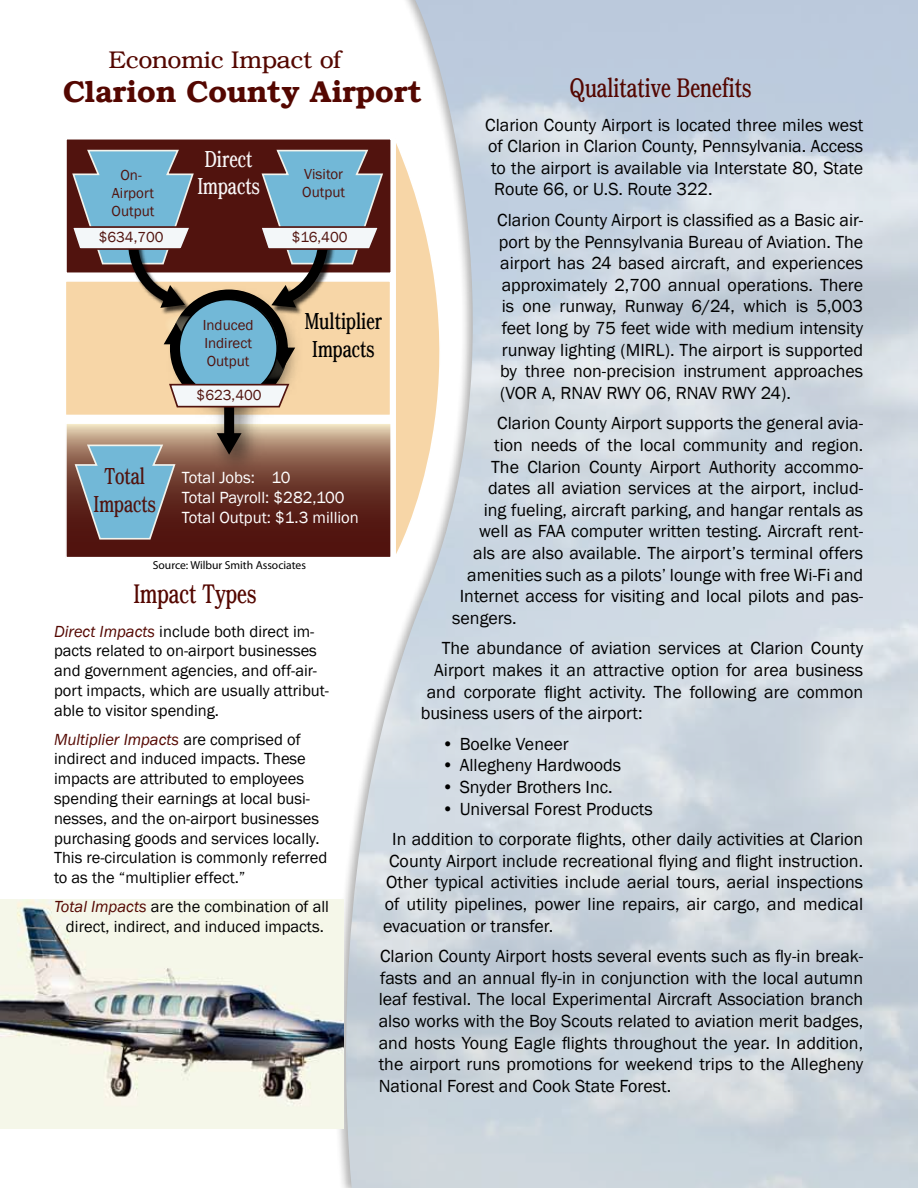
<style>
.page{position:relative;width:918px;height:1188px;background:#fff}
.page>*{position:absolute;margin:0;border:0;box-sizing:border-box;transform-origin:0 0}
.t1{font:600 30px "Brussels";color:#540701}
.t2{font:300 condensed 27px "Brussels";color:#540701}
.t3{font:300 24px "Brussels";color:#540701}
.t4{font:300 condensed 23.25px/27.9px "Brussels";color:#000;text-align:center}
.t5{font:300 condensed 23.25px/27.9px "Brussels";color:#f8f5f6;text-align:center}
.t6{font:300 condensed 23.25px/27.9px "Brussels";color:#51130e;text-align:center}
.t7{font:18px/21.6px "Franklin Gothic";color:#000;text-align:justify}
.t8{font:16.65px/20px "Franklin Gothic";color:#fff}
.t9{font:16.5px/19.8px "Franklin Gothic";color:#000}
.t10{font:15px/18px "Franklin Gothic";color:#51130e;text-align:center}
.t11{font:11.55px "Myriad Pro";color:#000}
.s1{font-style:italic;color:#540701}
</style>
<div class="page">
<img style="left:0;top:899px;width:344px;height:229px">
<div style="left:66px;top:139px;width:325px;height:134px;background:#51130e"></div>
<div style="left:65px;top:138px;width:327px;height:136px;border:2px solid #fff"></div>
<div style="left:65px;top:281px;width:326px;height:135px;background:#f7d6a7"></div>
<div style="left:64px;top:280px;width:327px;height:136px;border:2px solid #fff"></div>
<svg style="left:68px;top:425px;width:321px;height:131px;background:#744134"></svg>
<div style="left:65px;top:422px;width:327px;height:137px;border:2px solid #fff"></div>
<svg style="left:396px;top:143px;width:45px;height:416px"></svg>
<svg style="left:74px;top:444px;width:103px;height:96px;background:#7796a6"></svg>
<img style="left:198px;top:430px;width:75px;height:56px">
<div style="left:224px;top:382px;width:10px;height:55px;background:#000"></div>
<svg style="left:217px;top:433px;width:25px;height:22px"></svg>
<img style="left:160px;top:408px;width:150px;height:22px">
<svg style="left:70px;top:149px;width:314px;height:259px"></svg>
<h3 class="t3" style="left:109px;top:45px;width:234px">Economic Impact of</h3>
<h1 class="t1" style="left:63px;top:73px;width:360px">Clarion County Airport</h1>
<h2 class="t2" style="left:570px;top:72px;width:183px">Qualitative Benefits</h2>
<p class="t7" style="left:485px;top:114px;width:380px">Clarion County Airport is located three miles west</p>
<p class="t7" style="left:488px;top:136px;width:376px">of Clarion in Clarion County, Pennsylvania. Access</p>
<p class="t7" style="left:491px;top:157px;width:373px">to the airport is available via Interstate 80, State</p>
<p class="t7" style="left:494px;top:179px;width:220px">Route 66, or U.S. Route 322.</p>
<p class="t7" style="left:497px;top:210px;width:368px">Clarion County Airport is classified as a Basic air&shy;port by the Pennsylvania Bureau of Aviation. The airport has 24 based aircraft, and experiences approximately 2,700 annual operations. There is one runway, Runway 6/24, which is 5,003 feet long by 75 feet wide with medium intensity runway lighting (MIRL). The airport is supported by three non-precision instrument approaches (VOR A, RNAV RWY 06, RNAV RWY 24).</p>
<p class="t7" style="left:497px;top:413px;width:367px">Clarion County Airport supports the general avia-</p>
<p class="t7" style="left:494px;top:435px;width:371px">tion needs of the local community and region.</p>
<p class="t7" style="left:491px;top:456px;width:374px">The Clarion County Airport Authority accommo-</p>
<p class="t7" style="left:488px;top:478px;width:376px">dates all aviation services at the airport, includ-</p>
<p class="t7" style="left:484px;top:499px;width:381px">ing fueling, aircraft parking, and hangar rentals as</p>
<p class="t7" style="left:479px;top:521px;width:385px">well as FAA computer written testing. Aircraft rent-</p>
<p class="t7" style="left:473px;top:543px;width:391px">als are also available. The airport’s terminal offers</p>
<p class="t7" style="left:467px;top:564px;width:397px">amenities such as a pilots’ lounge with free Wi-Fi and</p>
<p class="t7" style="left:460px;top:586px;width:405px">Internet access for visiting and local pilots and pas-</p>
<p class="t7" style="left:452px;top:607px;width:66px">sengers.</p>
<p class="t7" style="left:442px;top:638px;width:423px">The abundance of aviation services at Clarion County</p>
<p class="t7" style="left:434px;top:660px;width:431px">Airport makes it an attractive option for area business</p>
<p class="t7" style="left:427px;top:681px;width:438px">and corporate flight activity. The following are common</p>
<p class="t7" style="left:421px;top:703px;width:223px">business users of the airport:</p>
<p class="t7" style="left:442px;top:733px;width:129px">• Boelke Veneer</p>
<p class="t7" style="left:442px;top:755px;width:181px">• Allegheny Hardwoods</p>
<p class="t7" style="left:442px;top:777px;width:172px">• Snyder Brothers Inc.</p>
<p class="t7" style="left:392px;top:794px;width:473px;line-height:30.6px;text-indent:50px">• Universal Forest Products<br>In addition to corporate flights, other daily activities at Clarion</p>
<p class="t7" style="left:383px;top:850px;width:482px;text-indent:6px">County Airport include recreational flying and flight instruction.<br>Other typical activities include aerial tours, aerial inspections of utility pipelines, power line repairs, air cargo, and medical evacuation or transfer.</p>
<p class="t7" style="left:379px;top:946px;width:486px">Clarion County Airport hosts several events such as fly-in break&shy;fasts and an annual fly-in in conjunction with the local autumn leaf festival. The local Experimental Aircraft Association branch also works with the Boy Scouts related to aviation merit badges, and hosts Young Eagle flights throughout the year. In addition, the airport runs promotions for weekend trips to the Allegheny National Forest and Cook State Forest.</p>
<p class="t5" style="left:197px;top:144px;width:64px">Direct<br>Impacts</p>
<p class="t10" style="left:112px;top:166px;width:44px">On-<br>Airport<br>Output</p>
<p class="t10" style="left:302px;top:166px;width:44px;text-align:left">Visitor<br>Output</p>
<p class="t10" style="left:99px;top:229px;width:67px">$634,700</p>
<p class="t10" style="left:292px;top:229px;width:57px">$16,400</p>
<p class="t4" style="left:305px;top:307px;width:79px">Multiplier<br>Impacts</p>
<p class="t10" style="left:203px;top:317px;width:52px;text-align:justify">Induced Indirect Output</p>
<p class="t10" style="left:197px;top:386px;width:67px">$623,400</p>
<p class="t6" style="left:94px;top:462px;width:64px">Total<br>Impacts</p>
<p class="t8" style="left:182px;top:468px;width:178px">Total Jobs: 10<br>Total Payroll: $282,100<br>Total Output: $1.3 million</p>
<p class="t11" style="left:153px;top:558px;width:155px">Source: Wilbur Smith Associates</p>
<h2 class="t2" style="left:133px;top:578px;width:124px">Impact Types</h2>
<p class="t9" style="left:54px;top:622px;width:277px"><span class="s1">Direct Impacts</span> include both direct im&shy;pacts related to on-airport businesses and government agencies, and off-air&shy;port impacts, which are usually attribut&shy;able to visitor spending.</p>
<p class="t9" style="left:54px;top:729px;width:275px"><span class="s1">Multiplier Impacts</span> are comprised of indirect and induced impacts. These impacts are attributed to employees spending their earnings at local busi&shy;nesses, and the on-airport businesses purchasing goods and services locally.<br>This re-circulation is commonly referred to as the “multiplier effect.”</p>
<p class="t9" style="left:54px;top:897px;width:276px;text-align:center"><span class="s1">Total Impacts</span> are the combination of all direct, indirect, and induced impacts.</p>
</div>
